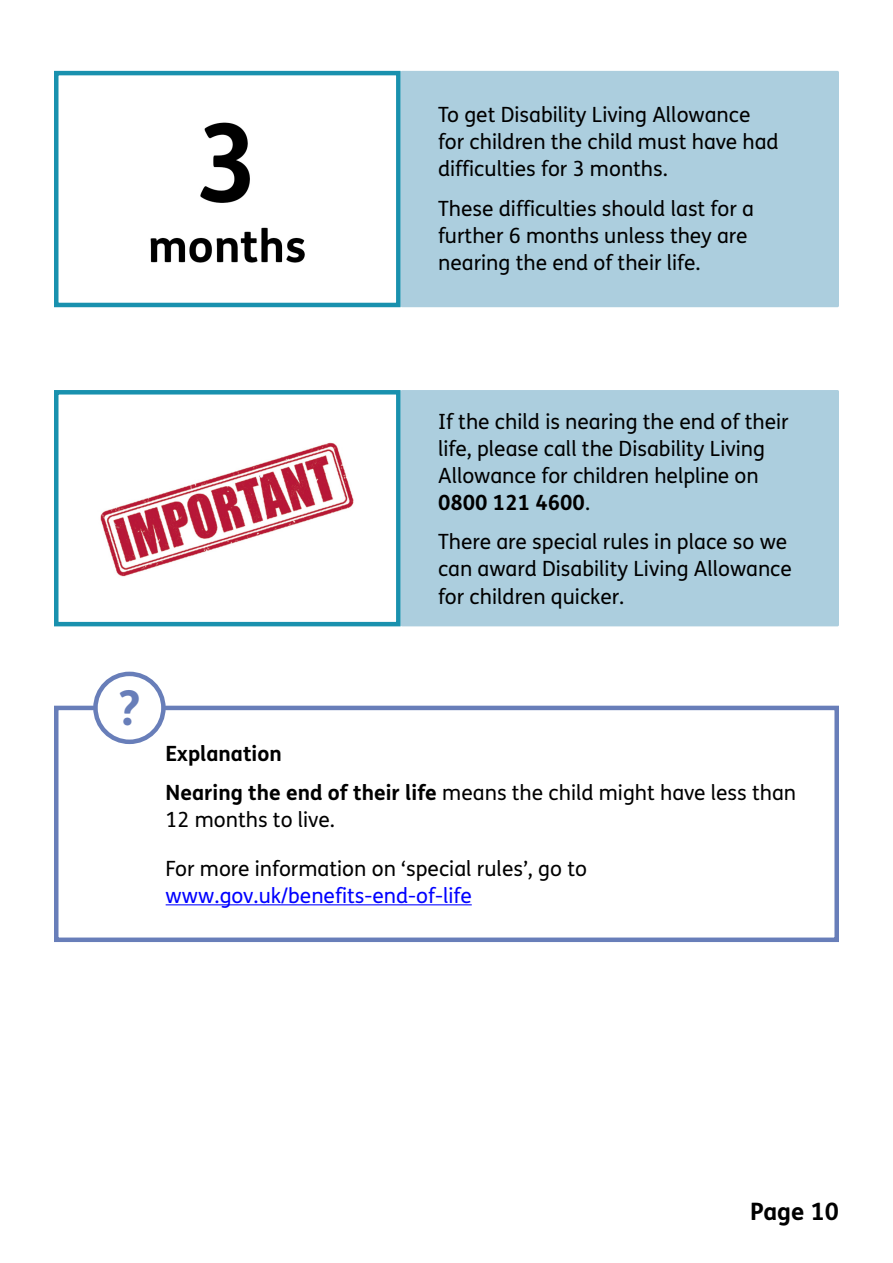
<style>
.page{position:relative;width:893px;height:1263px;background:#fff}
.page>*{position:absolute;margin:0;border:0;box-sizing:border-box;transform-origin:0 0}
.t1{font:700 48px "FS Me";color:#687eb9}
.t2{font:700 24px "FS Me";color:#000}
.BulletSentence{font:21px/27px "FS Me";color:#000}
.t3{font:700 21px/39.8px "FS Me";color:#000}
.s1{font-weight:700}
.s2{font-weight:400}
.s3{color:#00f}
</style>
<div class="page">
<div style="left:401px;top:390px;width:438px;height:236px;background:#accede"></div>
<div style="left:401px;top:71px;width:438px;height:236px;background:#accede"></div>
<img style="left:150px;top:122px;width:155px;height:141px">
<div style="left:54px;top:71px;width:347px;height:236px;border:4px solid #1991ae"></div>
<img style="left:100px;top:442px;width:254px;height:135px">
<div style="left:54px;top:390px;width:347px;height:236px;border:4px solid #1991ae"></div>
<div style="left:54px;top:706px;width:785px;height:236px;border:4px solid #687eb9"></div>
<div style="left:95px;top:674px;width:68px;height:68px;background:#fff;border-radius:50%"></div>
<div style="left:93px;top:672px;width:73px;height:72px;border:4px solid #687eb9;border-radius:50%"></div>
<hr style="left:166px;top:904px;width:306px;height:1px;background:#00f">
<p class="BulletSentence" style="left:438px;top:101px;width:342px">To get Disability Living Allowance for children the child must have had difficulties for 3 months.</p>
<p class="BulletSentence" style="left:438px;top:195px;width:318px">These difficulties should last for a further 6 months unless they are nearing the end of their life.</p>
<p class="BulletSentence" style="left:438px;top:407px;width:352px">If the child is nearing the end of their life, please call the Disability Living<br>Allowance for children helpline on<br><span class="s1">0800 121 4600</span>.</p>
<p class="BulletSentence" style="left:438px;top:528px;width:355px">There are special rules in place so we can award Disability Living Allowance for children quicker.</p>
<h1 class="t1" style="left:118px;top:671px;width:23px">?</h1>
<p class="t3" style="left:166px;top:732px;width:632px">Explanation<br>Nearing the end of their life <span class="s2">means the child might have less than</span></p>
<p class="BulletSentence" style="left:166px;top:806px;width:171px">12 months to live.</p>
<p class="BulletSentence" style="left:166px;top:854px;width:423px">For more information on ‘special rules’, go to <span class="s3">www.gov.uk/benefits-end-of-life</span></p>
<p class="t2" style="left:750px;top:1193px;width:90px">Page 10</p>
</div>
